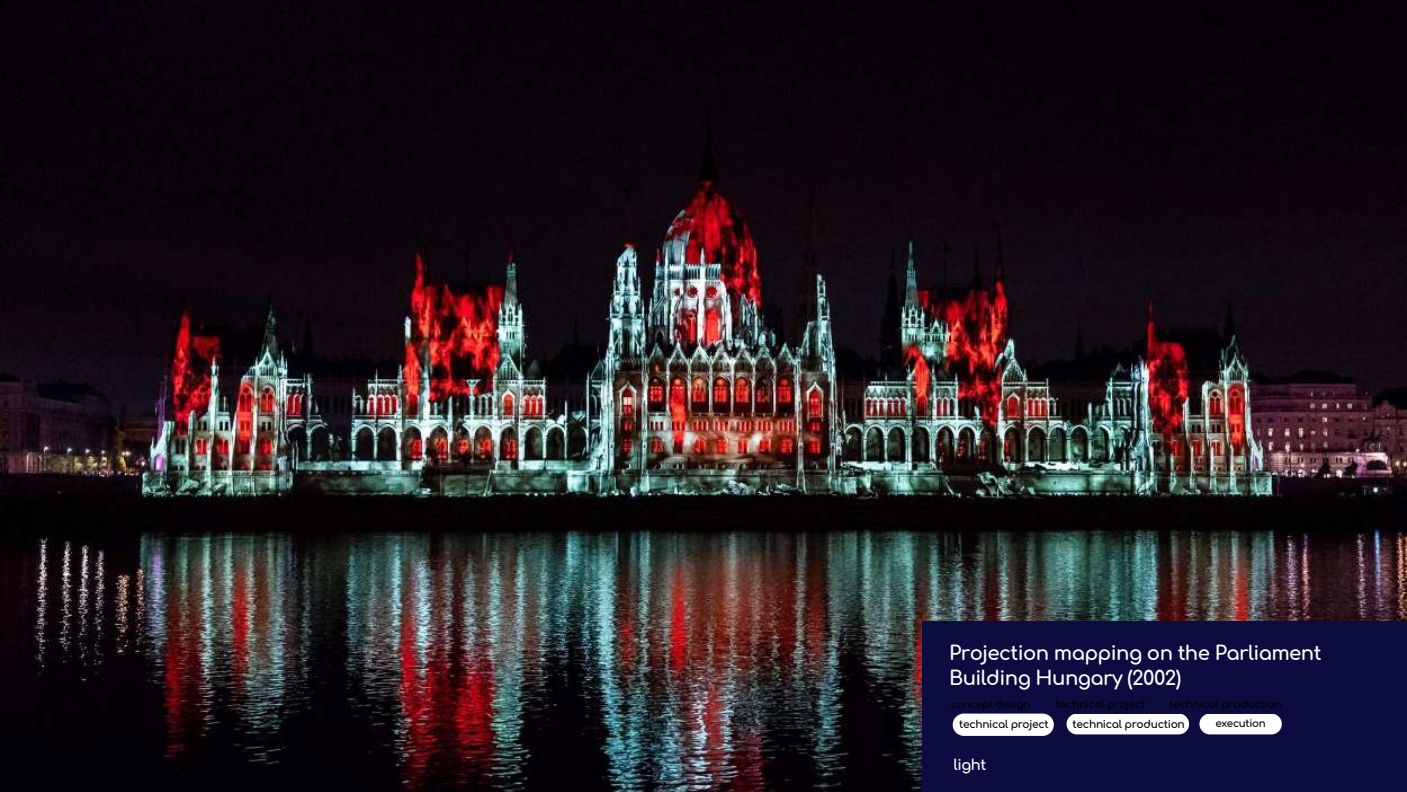
<style>
.page{position:relative;width:1407px;height:792px;background:#fff}
.page>*{position:absolute;margin:0;border:0;box-sizing:border-box;transform-origin:0 0}
.t1{font:700 19.69px/25.3px "Comfortaa";letter-spacing:-.03em;color:#fff}
.t2{font:700 14.69px "Comfortaa";letter-spacing:-.03em;color:#fff}
.t3{font:700 10.69px "Comfortaa";letter-spacing:-.03em;color:#000}
.t4{font:700 10.56px "Comfortaa";letter-spacing:-.03em;color:#000}
.t5{font:700 10.25px "Comfortaa";letter-spacing:-.03em;color:#000}
</style>
<div class="page">
<img style="left:0;top:0;width:1406px;height:791px">
<div style="left:922px;top:621px;width:484px;height:170px;background:#0c0c41"></div>
<div style="left:1066px;top:713px;width:122px;height:21px;background:#fff;border-radius:10px"></div>
<div style="left:1199px;top:714px;width:82px;height:20px;background:#fff"></div>
<svg style="left:952px;top:713px;width:101px;height:22px;background:#ededf1"></svg>
<p class="t1" style="left:949px;top:636px;width:374px">Projection mapping on the Parliament<br>Building Hungary (2002)</p>
<p class="t5" style="left:951px;top:694px;width:81px">concept design</p>
<p class="t4" style="left:1055px;top:694px;width:91px">technical project</p>
<p class="t3" style="left:1169px;top:694px;width:114px">technical production</p>
<p class="t4" style="left:959px;top:714px;width:91px">technical project</p>
<p class="t3" style="left:1072px;top:714px;width:114px">technical production</p>
<p class="t5" style="left:1215px;top:713px;width:52px">execution</p>
<p class="t2" style="left:953px;top:750px;width:34px">light</p>
</div>
